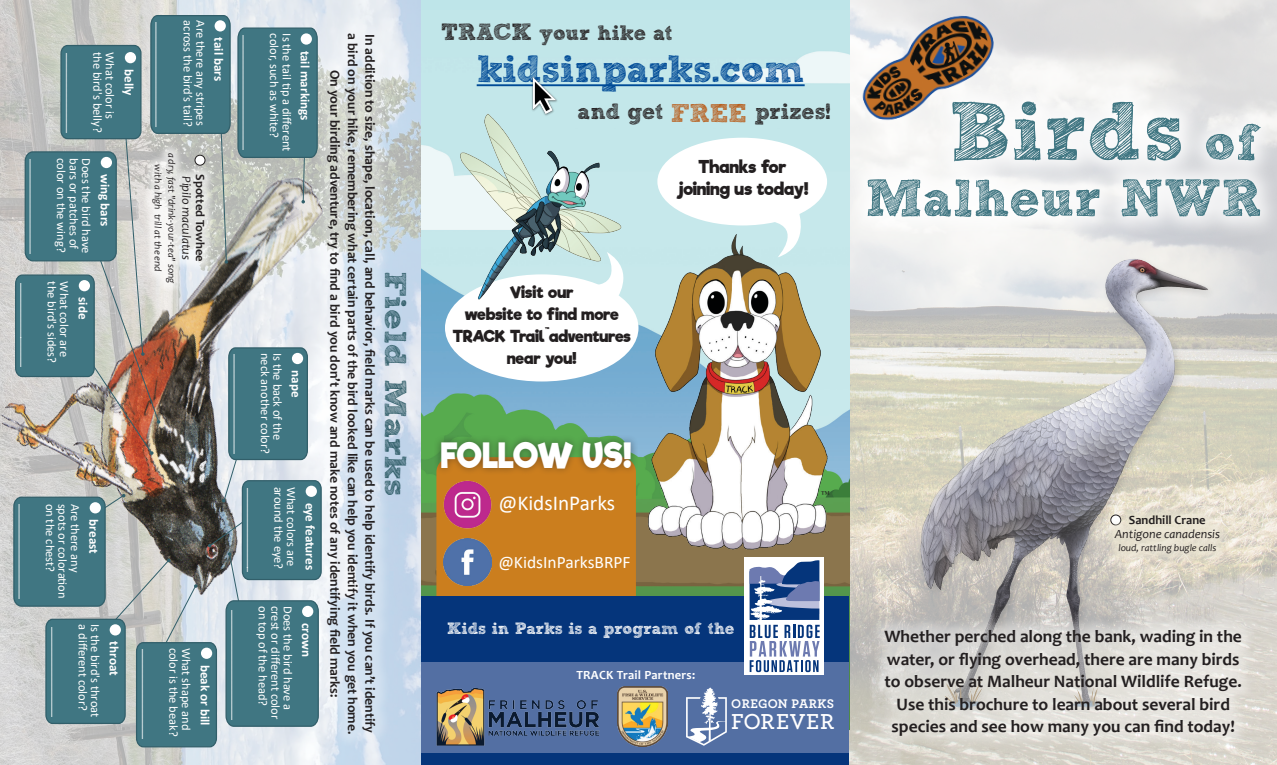
<style>
.page{position:relative;width:1277px;height:765px;background:#fff}
.page>*{position:absolute;margin:0;border:0;box-sizing:border-box;transform-origin:0 0}
.t1{font:82.5px "Sketch Rockwell";letter-spacing:.02em;color:#407682}
.t2{font:51.88px "Sketch Rockwell";color:#407682}
.t3{font:37.88px "Sketch Rockwell";color:#004b97}
.t4{font:700 33.5px "Riffic Free";letter-spacing:-.005em;color:#fff;scale:.93 1}
.t5{font:30px "Sketch Rockwell";color:#325f6a;scale:1.17 1}
.t6{font:600 22.75px "Archer";letter-spacing:.025em;color:#fff}
.t7{font:22px "Sketch Rockwell";color:#231f20}
.t8{font:21.25px "Calibri";color:#fff}
.t9{font:20.75px "Sketch Rockwell";color:#231f20}
.t10{font:700 17.5px/22.5px "Candara";color:#231f20;text-align:center}
.t11{font:17.5px "Calibri";color:#fff}
.t12{font:700 16.75px "Riffic Free";color:#231f20}
.t13{font:16.25px "Sketch Rockwell";color:#fff}
.t14{font:700 15.62px "Riffic Free";color:#231f20}
.t15{font:700 13.75px "Candara";color:#231f20}
.t16{font:700 13.12px "Calibri";color:#fff}
.t17{font:700 13.12px "Archer";letter-spacing:.02em;color:#fff}
.t18{font:12.5px "Calibri";color:#fff}
.t19{font:12.5px "Calibri";color:#fff;scale:.8 1}
.t20{font:italic 12.5px "Candara";color:#231f20}
.t21{font:700 12.5px "Candara";color:#231f20}
.t22{font:12.5px "Candara";color:#fff;scale:.8 1}
.t23{font:700 12.5px "Candara";letter-spacing:.02em;color:#fff}
.t24{font:italic 10px "Candara";color:#231f20}
.t25{font:700 9.12px "Riffic Free";color:#231f20}
.t26{font:8.75px "Times New Roman";color:#231f20}
.s1{font-size:23.25px}
.s2{font-size:25.62px;color:#b85d1b}
.s3{font-size:51.25px}
</style>
<div class="page">
<img style="left:849px;top:0;width:428px;height:765px">
<img style="left:859px;top:13px;width:139px;height:66px">
<img style="left:910px;top:253px;width:308px;height:361px">
<div style="left:1104px;top:504px;width:126px;height:61px;background:#e9e4d2;opacity:.7"></div>
<div style="left:869px;top:614px;width:388px;height:138px;background:#fff;opacity:.41"></div>
<div style="left:845px;top:79px;width:432px;height:160px;background:#fff;opacity:.8"></div>
<img style="left:0;top:0;width:422px;height:765px">
<img style="left:0;top:102px;width:422px;height:575px">
<div style="left:312px;top:17px;width:79px;height:732px;background:#fff;opacity:.28"></div>
<svg style="left:13px;top:14px;width:309px;height:734px;background:#81989b"></svg>
<div style="left:201px;top:648px;width:11px;height:11px;background:#fff;border-radius:50%"></div>
<div style="left:142px;top:142px;width:74px;height:152px;background:#fff;opacity:.6"></div>
<img style="left:422px;top:0;width:427px;height:597px">
<div style="left:436px;top:457px;width:200px;height:160px;background:#cb7e1e;border-radius:15px"></div>
<img style="left:444px;top:539px;width:47px;height:47px">
<img style="left:443px;top:480px;width:49px;height:49px">
<div style="left:433px;top:434px;width:206px;height:41px;background:#231f20;opacity:.5"></div>
<div style="left:422px;top:597px;width:427px;height:168px;background:#05357b"></div>
<div style="left:422px;top:662px;width:427px;height:90px;background:#536fa3"></div>
<div style="left:745px;top:557px;width:79px;height:118px;background:#fff"></div>
<svg style="left:749px;top:560px;width:71px;height:112px"></svg>
<svg style="left:686px;top:688px;width:41px;height:58px"></svg>
<img style="left:566px;top:219px;width:284px;height:333px">
<div style="left:657px;top:138px;width:170px;height:87px;background:#fff;border-radius:50%"></div>
<svg style="left:772px;top:212px;width:38px;height:45px"></svg>
<div style="left:445px;top:274px;width:193px;height:107px;background:#fff;border-radius:50%"></div>
<svg style="left:625px;top:252px;width:13px;height:49px"></svg>
<img style="left:456px;top:109px;width:169px;height:194px">
<hr style="left:477px;top:84px;width:328px;height:2px;background:#004b97">
<img style="left:529px;top:72px;width:31px;height:47px">
<img style="left:617px;top:687px;width:50px;height:60px">
<img style="left:436px;top:687px;width:164px;height:59px">
<p class="t19" style="left:81px;top:53px;width:101px;rotate:90deg">________________</p>
<p class="t18" style="left:106px;top:52px;width:82px;rotate:90deg">the bird's belly?</p>
<p class="t18" style="left:119px;top:52px;width:68px;rotate:90deg">What color is</p>
<p class="t16" style="left:138px;top:69px;width:28px;rotate:90deg">belly</p>
<p class="t19" style="left:45px;top:159px;width:120px;rotate:90deg">___________________</p>
<p class="t18" style="left:70px;top:158px;width:96px;rotate:90deg">color on the wing?</p>
<p class="t18" style="left:83px;top:158px;width:92px;rotate:90deg">bars or patches of</p>
<p class="t18" style="left:95px;top:158px;width:97px;rotate:90deg">Does the bird have</p>
<p class="t16" style="left:114px;top:174px;width:54px;rotate:90deg">wing bars</p>
<p class="t19" style="left:36px;top:283px;width:107px;rotate:90deg">_________________</p>
<p class="t18" style="left:61px;top:281px;width:83px;rotate:90deg">the bird's sides?</p>
<p class="t18" style="left:73px;top:281px;width:77px;rotate:90deg">What color are</p>
<p class="t16" style="left:92px;top:297px;width:24px;rotate:90deg">side</p>
<p class="t22" style="left:171px;top:22px;width:134px;rotate:90deg">_____________________</p>
<p class="t18" style="left:197px;top:20px;width:108px;rotate:90deg">across the bird’s tail?</p>
<p class="t18" style="left:209px;top:20px;width:107px;rotate:90deg">Are there any stripes</p>
<p class="t16" style="left:228px;top:37px;width:45px;rotate:90deg">tail bars</p>
<p class="t24" style="left:178px;top:153px;width:132px;rotate:90deg">a dry, fast "drink-your-tea" song</p>
<p class="t24" style="left:164px;top:164px;width:109px;rotate:90deg">with a high trill at the end</p>
<p class="t20" style="left:194px;top:176px;width:85px;rotate:90deg">Pipilo maculatus</p>
<p class="t21" style="left:208px;top:174px;width:89px;rotate:90deg">Spotted Towhee</p>
<p class="t19" style="left:258px;top:35px;width:145px;rotate:90deg">_______________________</p>
<p class="t18" style="left:283px;top:33px;width:106px;rotate:90deg">color, such as white?</p>
<p class="t18" style="left:296px;top:33px;width:120px;rotate:90deg">Is the tail tip a different</p>
<p class="t16" style="left:314px;top:51px;width:72px;rotate:90deg">tail markings</p>
<p class="t19" style="left:249px;top:354px;width:126px;rotate:90deg">____________________</p>
<p class="t18" style="left:274px;top:353px;width:103px;rotate:90deg">neck another color?</p>
<p class="t18" style="left:286px;top:353px;width:89px;rotate:90deg">Is the back of the</p>
<p class="t16" style="left:306px;top:370px;width:29px;rotate:90deg">nape</p>
<p class="t19" style="left:34px;top:504px;width:120px;rotate:90deg">___________________</p>
<p class="t18" style="left:59px;top:504px;width:70px;rotate:90deg">on the chest?</p>
<p class="t18" style="left:71px;top:504px;width:97px;rotate:90deg">spots or coloration</p>
<p class="t18" style="left:84px;top:504px;width:70px;rotate:90deg">Are there any</p>
<p class="t16" style="left:103px;top:519px;width:36px;rotate:90deg">breast</p>
<p class="t19" style="left:67px;top:627px;width:114px;rotate:90deg">__________________</p>
<p class="t18" style="left:92px;top:624px;width:88px;rotate:90deg">a different color?</p>
<p class="t18" style="left:104px;top:624px;width:94px;rotate:90deg">Is the bird's throat</p>
<p class="t16" style="left:123px;top:641px;width:36px;rotate:90deg">throat</p>
<p class="t19" style="left:157px;top:649px;width:114px;rotate:90deg">__________________</p>
<p class="t18" style="left:182px;top:648px;width:91px;rotate:90deg">color is the beak?</p>
<p class="t18" style="left:195px;top:648px;width:84px;rotate:90deg">What shape and</p>
<p class="t16" style="left:215px;top:665px;width:62px;rotate:90deg">beak or bill</p>
<p class="t19" style="left:247px;top:610px;width:139px;rotate:90deg">______________________</p>
<p class="t19" style="left:262px;top:488px;width:107px;rotate:90deg">_________________</p>
<p class="t18" style="left:287px;top:487px;width:84px;rotate:90deg">around the eye?</p>
<p class="t18" style="left:300px;top:487px;width:82px;rotate:90deg">What colors are</p>
<p class="t16" style="left:319px;top:503px;width:68px;rotate:90deg">eye features</p>
<p class="t18" style="left:272px;top:606px;width:102px;rotate:90deg">on top of the head?</p>
<p class="t18" style="left:284px;top:606px;width:115px;rotate:90deg">crest or different color</p>
<p class="t18" style="left:297px;top:606px;width:105px;rotate:90deg">Does the bird have a</p>
<p class="t16" style="left:316px;top:623px;width:35px;rotate:90deg">crown</p>
<p class="t15" style="left:361px;top:33px;width:703px;rotate:90deg">a bird on your hike, remembering what certain parts of the bird looked like can help you identify it when you get home.</p>
<p class="t15" style="left:379px;top:34px;width:700px;rotate:90deg">In addition to size, shape, location, call, and behavior, field marks can be used to help identify birds. If you can’t identify</p>
<p class="t15" style="left:344px;top:70px;width:630px;rotate:90deg">On your birding adventure, try to find a bird you don’t know and make notes of any identifying field marks:</p>
<p class="t5" style="left:412px;top:271px;width:194px;rotate:90deg">Field Marks</p>
<p class="t9" style="left:441px;top:21px;width:232px"><span class="s1">TRACK</span> your hike at</p>
<p class="t3" style="left:477px;top:49px;width:329px">kidsinparks.com</p>
<p class="t7" style="left:578px;top:99px;width:254px">and get <span class="s2">FREE</span> prizes!</p>
<p class="t12" style="left:699px;top:157px;width:89px">Thanks for</p>
<p class="t12" style="left:677px;top:179px;width:133px">joining us today!</p>
<p class="t14" style="left:510px;top:283px;width:65px">Visit our</p>
<p class="t14" style="left:465px;top:305px;width:156px">website to find more</p>
<p class="t14" style="left:453px;top:327px;width:180px">TRACK Trail adventures</p>
<p class="t25" style="left:545px;top:325px;width:6px">™</p>
<p class="t14" style="left:507px;top:348px;width:71px">near you!</p>
<p class="t4" style="left:441px;top:435px;width:206px">FOLLOW US!</p>
<p class="t8" style="left:498px;top:488px;width:118px">@KidsInParks</p>
<p class="t11" style="left:498px;top:550px;width:134px">@KidsInParksBRPF</p>
<p class="t13" style="left:447px;top:620px;width:289px">Kids in Parks is a program of the</p>
<p class="t23" style="left:576px;top:667px;width:120px">TRACK Trail Partners:</p>
<p class="t26" style="left:821px;top:488px;width:10px">™</p>
<p class="t17" style="left:731px;top:694px;width:104px">OREGON PARKS</p>
<p class="t6" style="left:731px;top:704px;width:104px">FOREVER</p>
<p class="t1" style="left:948px;top:86px;width:315px">Birds <span class="s3">of</span></p>
<p class="t2" style="left:865px;top:170px;width:398px">Malheur NWR</p>
<p class="t21" style="left:1129px;top:512px;width:78px">Sandhill Crane</p>
<p class="t20" style="left:1115px;top:526px;width:107px">Antigone canadensis</p>
<p class="t24" style="left:1118px;top:542px;width:99px">loud, rattling bugle calls</p>
<p class="t10" style="left:885px;top:625px;width:359px">Whether perched along the bank, wading in the water, or flying overhead, there are many birds to observe at Malheur National Wildlife Refuge.<br>Use this brochure to learn about several bird</p>
<p class="t10" style="left:892px;top:715px;width:345px">species and see how many you can find today!</p>
</div>
